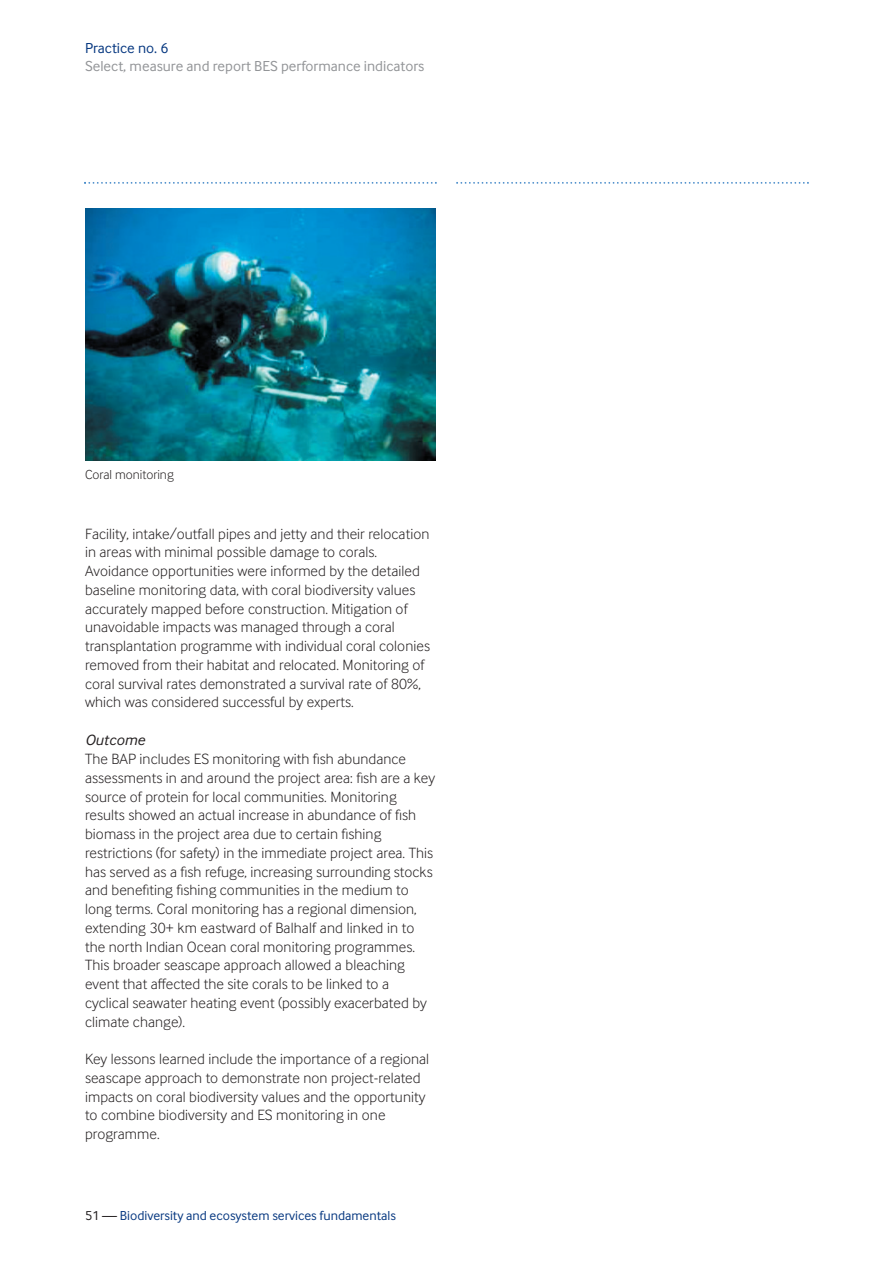
<style>
.page{position:relative;width:893px;height:1263px;background:#fff}
.page>*{position:absolute;margin:0;border:0;box-sizing:border-box;transform-origin:0 0}
.t1{font:300 15.3px/18.8px "Inter Face";letter-spacing:.005em;color:#231f20}
.t2{font:italic 15.3px "Inter Face";letter-spacing:.005em;color:#231f20}
.t3{font:15px "Inter Face";color:#939598}
.t4{font:15px "Inter Face";color:#083981}
.t5{font:13.5px "Inter Face";color:#083981}
.t6{font:300 13.5px "Inter Face";color:#231f20}
.s1{color:#231f20}
</style>
<div class="page">
<svg style="left:456px;top:182px;width:353px;height:2px"></svg>
<svg style="left:84px;top:182px;width:353px;height:2px"></svg>
<img style="left:85px;top:208px;width:351px;height:252px">
<p class="t4" style="left:85px;top:38px;width:85px">Practice no. 6</p>
<p class="t3" style="left:85px;top:57px;width:341px">Select, measure and report BES performance indicators</p>
<p class="t6" style="left:85px;top:466px;width:90px">Coral monitoring</p>
<p class="t1" style="left:85px;top:524px;width:346px">Facility, intake/outfall pipes and jetty and their relocation in areas with minimal possible damage to corals.<br>Avoidance opportunities were informed by the detailed baseline monitoring data, with coral biodiversity values accurately mapped before construction. Mitigation of unavoidable impacts was managed through a coral transplantation programme with individual coral colonies removed from their habitat and relocated. Monitoring of coral survival rates demonstrated a survival rate of 80%, which was considered successful by experts.</p>
<p class="t2" style="left:85px;top:731px;width:61px">Outcome</p>
<p class="t1" style="left:85px;top:749px;width:352px">The BAP includes ES monitoring with fish abundance assessments in and around the project area: fish are a key source of protein for local communities. Monitoring results showed an actual increase in abundance of fish biomass in the project area due to certain fishing restrictions (for safety) in the immediate project area. This has served as a fish refuge, increasing surrounding stocks and benefiting fishing communities in the medium to long terms. Coral monitoring has a regional dimension, extending 30+ km eastward of Balhalf and linked in to the north Indian Ocean coral monitoring programmes.<br>This broader seascape approach allowed a bleaching event that affected the site corals to be linked to a cyclical seawater heating event (possibly exacerbated by climate change).</p>
<p class="t1" style="left:85px;top:1049px;width:346px">Key lessons learned include the importance of a regional seascape approach to demonstrate non project-related impacts on coral biodiversity values and the opportunity to combine biodiversity and ES monitoring in one programme.</p>
<p class="t5" style="left:85px;top:1207px;width:312px"><span class="s1">51 —</span> Biodiversity and ecosystem services fundamentals</p>
</div>
